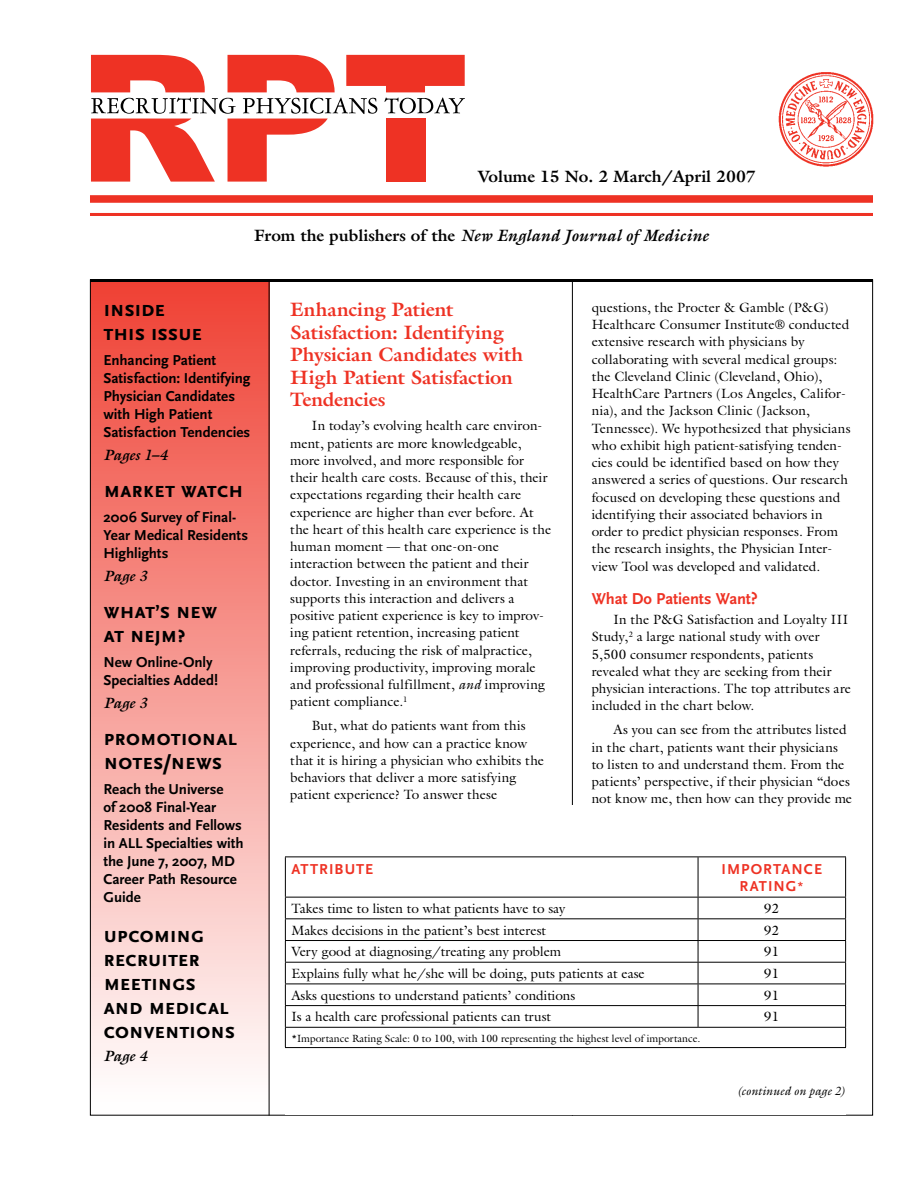
<style>
.page{position:relative;width:918px;height:1188px;background:#fff}
.page>*{position:absolute;margin:0;border:0;box-sizing:border-box;transform-origin:0 0}
.t1{font:700 22.5px/24px "Scala Sans Caps";letter-spacing:-.015em;color:#000}
.t2{font:700 19.5px/22.5px "Galliard Std";color:#ee3224}
.t3{font:italic 700 16.5px "Galliard Std";color:#000}
.t4{font:700 16.5px "Galliard Std";color:#000}
.t5{font:700 16.5px "Scala Sans";letter-spacing:-.005em;color:#ee3224}
.t6{font:700 15px/18px "Scala Sans";color:#000}
.t7{font:700 15px/17.2px "Scala Sans";letter-spacing:.065em;color:#ee3224;text-align:center}
.t8{font:italic 700 15px "Galliard Std";color:#000}
.t9{font:13.5px/17.2px "Galliard Std";color:#000}
.t10{font:italic 12px "Galliard Std";letter-spacing:.005em;color:#000}
.t11{font:10.5px "Galliard";color:#000}
.s1{font-style:normal}
.s2{font-size:19.5px}
.s3{font-style:italic}
.s4{font-family:"Galliard Std";font-weight:400;font-size:13.5px}
</style>
<div class="page">
<div style="left:90px;top:281px;width:180px;height:835px;background:linear-gradient(to bottom,#ee4033,#feffff)"></div>
<div style="left:90px;top:195px;width:783px;height:8px;background:#ee3224"></div>
<hr style="left:90px;top:213px;width:783px;height:3px;background:#ee3224">
<hr style="left:90px;top:279px;width:783px;height:3px;background:#000">
<hr style="left:572px;top:279px;width:1px;height:836px;background:#000">
<hr style="left:269px;top:280px;width:1px;height:836px;background:#000">
<div style="left:562px;top:805px;width:23px;height:52px;background:#fff"></div>
<svg style="left:91px;top:55px;width:374px;height:127px"></svg>
<img style="left:779px;top:72px;width:94px;height:95px">
<hr style="left:285px;top:856px;width:413px;height:1px;background:#000">
<hr style="left:698px;top:856px;width:148px;height:1px;background:#000">
<svg style="left:285px;top:857px;width:561px;height:190px"></svg>
<hr style="left:285px;top:1047px;width:413px;height:1px;background:#000">
<hr style="left:698px;top:1047px;width:148px;height:1px;background:#000">
<p class="t4" style="left:478px;top:165px;width:279px">Volume 15 No. 2 March/April 2007</p>
<p class="t3" style="left:254px;top:225px;width:456px"><span class="s1">From the publishers of the</span> New England Journal of Medicine</p>
<h1 class="t1" style="left:104px;top:297px;width:100px">inside this issue</h1>
<p class="t6" style="left:104px;top:351px;width:149px">Enhancing Patient<br>Satisfaction: Identifying<br>Physician Candidates with High Patient<br>Satisfaction Tendencies</p>
<p class="t8" style="left:104px;top:445px;width:65px">Pages 1–4</p>
<h1 class="t1" style="left:104px;top:478px;width:142px">market watch</h1>
<p class="t6" style="left:104px;top:508px;width:146px">2006 Survey of Final-<br>Year Medical Residents<br>Highlights</p>
<p class="t8" style="left:104px;top:567px;width:45px">Page 3</p>
<h1 class="t1" style="left:104px;top:599px;width:115px">what<span class="s2">’</span>s new at nejm?</h1>
<p class="t6" style="left:104px;top:653px;width:116px">New Online-Only<br>Specialties Added!</p>
<p class="t8" style="left:104px;top:694px;width:45px">Page 3</p>
<h1 class="t1" style="left:104px;top:727px;width:135px">promotional notes/news</h1>
<p class="t6" style="left:104px;top:781px;width:142px">Reach the Universe<br>of 2008 Final-Year<br>Residents and Fellows in ALL Specialties with the June 7, 2007, MD<br>Career Path Resource<br>Guide</p>
<h1 class="t1" style="left:104px;top:923px;width:133px">upcoming recruiter meetings and medical conventions</h1>
<p class="t8" style="left:104px;top:1047px;width:45px">Page 4</p>
<h2 class="t2" style="left:290px;top:298px;width:234px">Enhancing Patient<br>Satisfaction: Identifying<br>Physician Candidates with<br>High Patient Satisfaction<br>Tendencies</h2>
<p class="t9" style="left:290px;top:417px;width:262px;text-indent:22px">In today’s evolving health care environ&shy;ment, patients are more knowledgeable, more involved, and more responsible for their health care costs. Because of this, their expectations regarding their health care experience are higher than ever before. At the heart of this health care experience is the human moment — that one-on-one interaction between the patient and their doctor. Investing in an environment that supports this interaction and delivers a positive patient experience is key to improv&shy;ing patient retention, increasing patient referrals, reducing the risk of malpractice, improving productivity, improving morale and professional fulfillment, <span class="s3">and</span> improving patient compliance.<sup>1</sup></p>
<p class="t9" style="left:290px;top:717px;width:255px;text-indent:22px">But, what do patients want from this experience, and how can a practice know that it is hiring a physician who exhibits the behaviors that deliver a more satisfying patient experience? To answer these</p>
<p class="t9" style="left:592px;top:299px;width:260px">questions, the Procter &amp; Gamble (P&amp;G)<br>Healthcare Consumer Institute® conducted extensive research with physicians by collaborating with several medical groups: the Cleveland Clinic (Cleveland, Ohio), HealthCare Partners (Los Angeles, Califor&shy;nia), and the Jackson Clinic (Jackson, Tennessee). We hypothesized that physicians who exhibit high patient-satisfying tenden&shy;cies could be identified based on how they answered a series of questions. Our research focused on developing these questions and identifying their associated behaviors in order to predict physician responses. From the research insights, the Physician Inter&shy;view Tool was developed and validated.</p>
<p class="t5" style="left:592px;top:589px;width:168px">What Do Patients Want?</p>
<p class="t9" style="left:592px;top:611px;width:261px;text-indent:22px">In the P&amp;G Satisfaction and Loyalty III Study,<sup>2</sup> a large national study with over 5,500 consumer respondents, patients revealed what they are seeking from their physician interactions. The top attributes are included in the chart below.</p>
<p class="t9" style="left:592px;top:721px;width:262px;text-indent:22px">As you can see from the attributes listed in the chart, patients want their physicians to listen to and understand them. From the patients’ perspective, if their physician “does not know me, then how can they provide me</p>
<p class="t7" style="left:291px;top:861px;width:84px">ATTRIBUTE</p>
<p class="t7" style="left:722px;top:861px;width:102px">IMPORTANCE<br>RATING<span class="s4">*</span></p>
<p class="t9" style="left:291px;top:899px;width:275px">Takes time to listen to what patients have to say</p>
<p class="t9" style="left:764px;top:899px;width:17px">92</p>
<p class="t9" style="left:291px;top:921px;width:256px">Makes decisions in the patient’s best interest</p>
<p class="t9" style="left:764px;top:921px;width:17px">92</p>
<p class="t9" style="left:291px;top:943px;width:271px">Very good at diagnosing/treating any problem</p>
<p class="t9" style="left:764px;top:943px;width:17px">91</p>
<p class="t9" style="left:291px;top:965px;width:355px">Explains fully what he/she will be doing, puts patients at ease</p>
<p class="t9" style="left:764px;top:965px;width:17px">91</p>
<p class="t9" style="left:291px;top:986px;width:286px">Asks questions to understand patients’ conditions</p>
<p class="t9" style="left:764px;top:986px;width:17px">91</p>
<p class="t9" style="left:291px;top:1008px;width:261px">Is a health care professional patients can trust</p>
<p class="t9" style="left:764px;top:1008px;width:17px">91</p>
<p class="t11" style="left:291px;top:1031px;width:411px">*Importance Rating Scale: 0 to 100, with 100 representing the highest level of importance.</p>
<p class="t10" style="left:737px;top:1083px;width:110px">(continued on page 2)</p>
</div>
